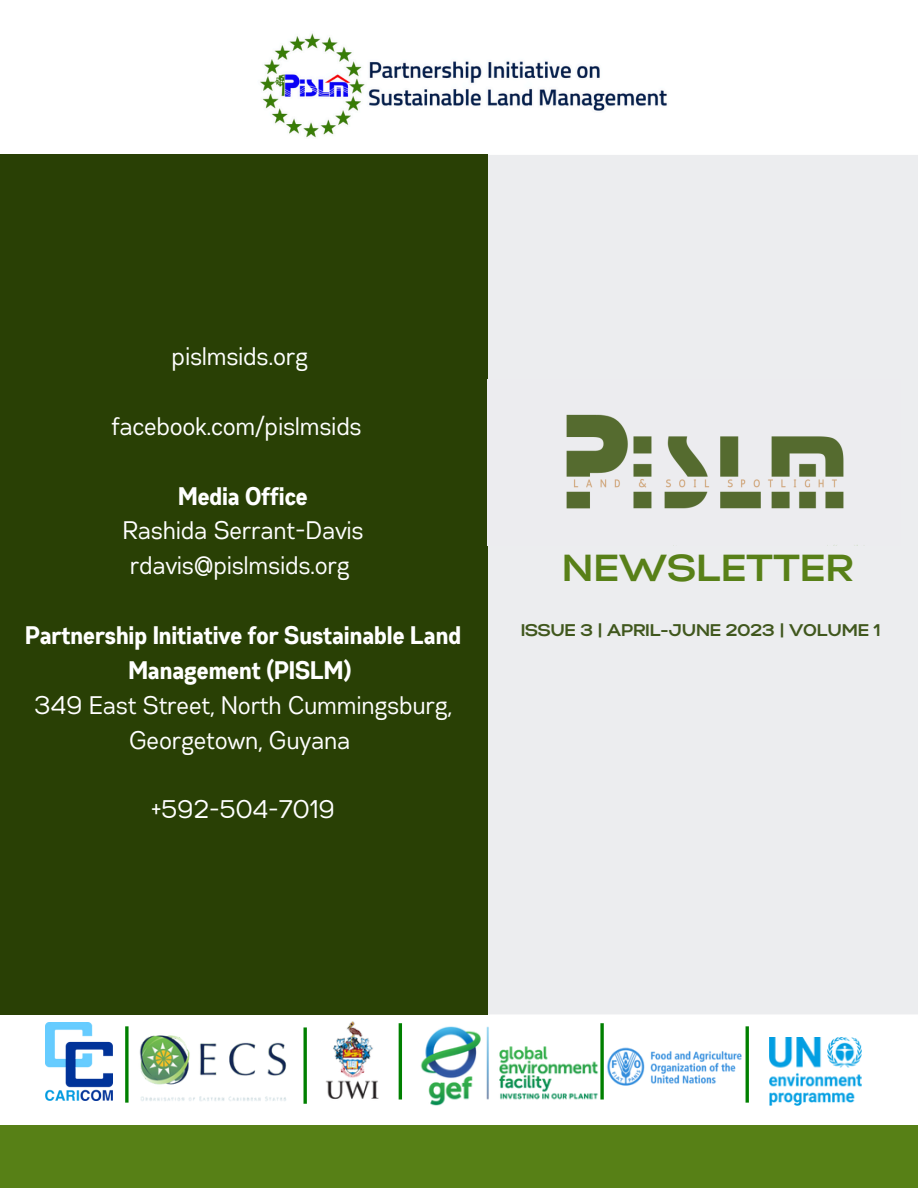
<style>
.page{position:relative;width:918px;height:1188px;background:#fff}
.page>*{position:absolute;margin:0;border:0;box-sizing:border-box;transform-origin:0 0}
.t1{font:700 37.65px "Gabriel Sans";letter-spacing:.02em;color:#588018}
.t2{font:700 25.35px/34.8px "Gabriel Sans Cond";color:#fff;text-align:center}
.t3{font:25.35px/34.8px "Gabriel Sans Cond";color:#fff;text-align:center}
.t4{font:700 16.95px "Gabriel Sans";color:#40571d}
.s1{font-weight:700}
.s2{font-weight:400}
</style>
<div class="page">
<div style="left:487px;top:155px;width:431px;height:860px;background:#ecedef"></div>
<div style="left:0;top:155px;width:487px;height:860px;background:#294005"></div>
<img style="left:260px;top:33px;width:407px;height:105px">
<div style="left:0;top:1125px;width:918px;height:63px;background:#578016"></div>
<img style="left:770px;top:1038px;width:92px;height:67px">
<svg style="left:125px;top:1026px;width:4px;height:77px"></svg>
<hr style="left:746px;top:1026px;width:3px;height:77px;background:#008000">
<img style="left:325px;top:1021px;width:54px;height:78px">
<img style="left:46px;top:1023px;width:66px;height:77px">
<img style="left:139px;top:1035px;width:148px;height:66px">
<svg style="left:303px;top:1027px;width:4px;height:77px"></svg>
<hr style="left:399px;top:1023px;width:3px;height:77px;background:#008000">
<img style="left:420px;top:1026px;width:179px;height:80px">
<img style="left:607px;top:1045px;width:139px;height:45px">
<svg style="left:600px;top:1023px;width:4px;height:77px"></svg>
<img style="left:487px;top:379px;width:413px;height:167px">
<p class="t3" style="left:172px;top:340px;width:138px">pislmsids.org</p>
<h4 class="t3" style="left:112px;top:410px;width:252px">facebook.com/pislmsids</h4>
<h4 class="t3" style="left:123px;top:480px;width:242px"><span class="s1">Media Office<br></span>Rashida Serrant-Davis rdavis@pislmsids.org</h4>
<h4 class="t2" style="left:26px;top:619px;width:437px">Partnership Initiative for Sustainable Land<br>Management (PISLM)<br><span class="s2">349 East Street, North Cummingsburg,<br>Georgetown, Guyana</span></h4>
<h4 class="t3" style="left:152px;top:794px;width:185px">+592-504-7019</h4>
<p class="t1" style="left:563px;top:551px;width:292px">NEWSLETTER</p>
<h3 class="t4" style="left:521px;top:622px;width:361px">ISSUE 3 | APRIL-JUNE 2023 | VOLUME 1</h3>
</div>
